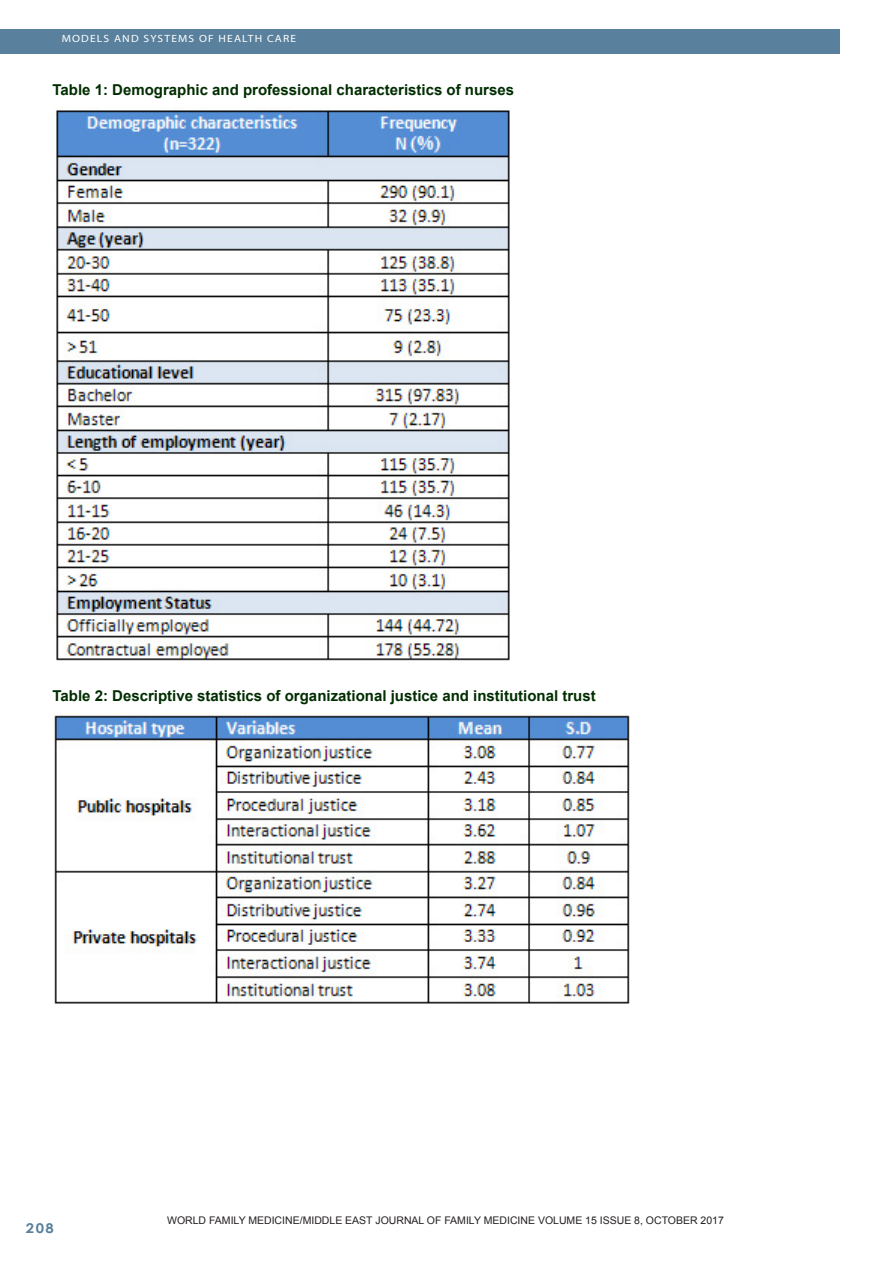
<style>
.page{position:relative;width:893px;height:1263px;background:#fff}
.page>*{position:absolute;margin:0;border:0;box-sizing:border-box;transform-origin:0 0}
.Footnote_Text{font:700 15px "Arial";color:#002d00}
.t1{font:700 13.5px "Century Gothic";color:#59809c;scale:1.1 1}
.Footnote_Text-2{font:10.5px "Arial";color:#231f20}
.t2{font:10.5px "Myriad";letter-spacing:.1em;color:#fff;scale:1.1 1}
</style>
<div class="page">
<div style="left:0;top:30px;width:840px;height:24px;background:#59809c"></div>
<img style="left:56px;top:110px;width:454px;height:551px">
<img style="left:54px;top:713px;width:576px;height:291px">
<p class="t2" style="left:62px;top:34px;width:215px">MODELS AND SYSTEMS OF HEALTH CARE</p>
<p class="Footnote_Text" style="left:52px;top:80px;width:463px">Table 1: Demographic and professional characteristics of nurses</p>
<p class="Footnote_Text" style="left:52px;top:686px;width:545px">Table 2: Descriptive statistics of organizational justice and institutional trust</p>
<p class="t1" style="left:26px;top:1217px;width:27px">208</p>
<p class="Footnote_Text-2" style="left:167px;top:1214px;width:558px">WORLD FAMILY MEDICINE/MIDDLE EAST JOURNAL OF FAMILY MEDICINE VOLUME 15 ISSUE 8, OCTOBER 2017</p>
</div>
